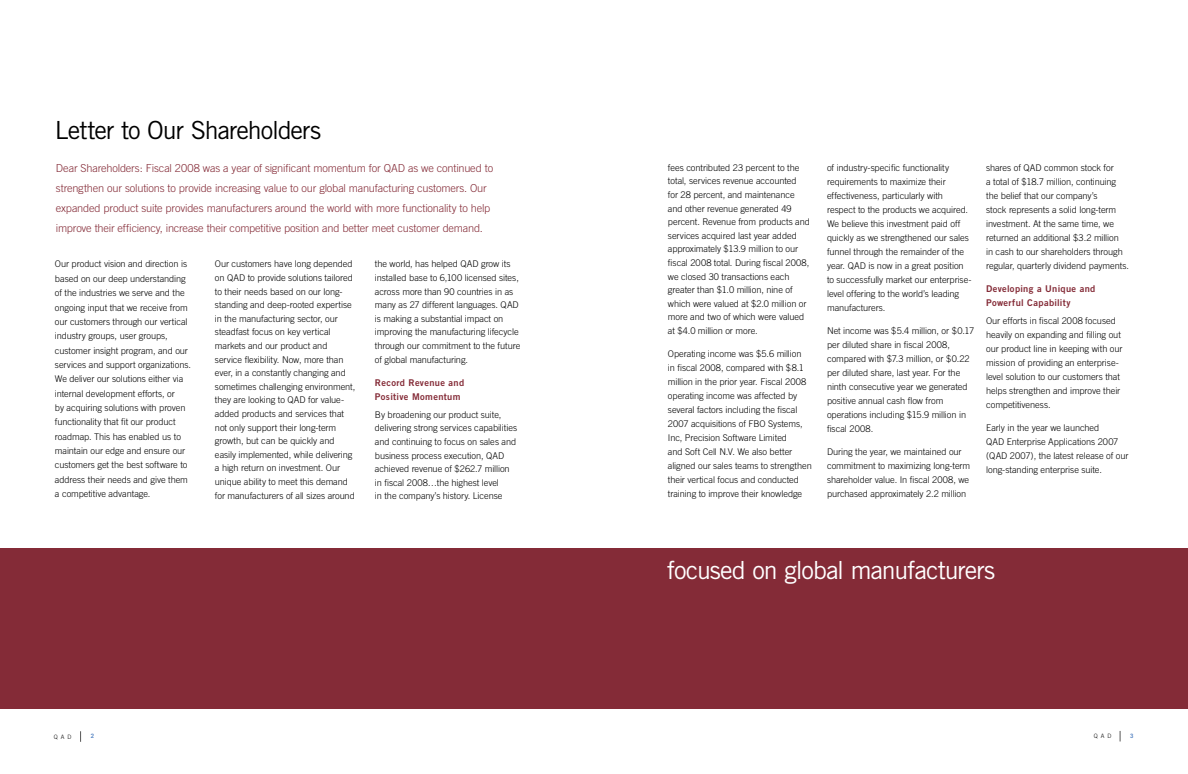
<style>
.page{position:relative;width:1188px;height:774px;background:#fff}
.page>*{position:absolute;margin:0;border:0;box-sizing:border-box;transform-origin:0 0}
.t1{font:25px "Trade Gothic";letter-spacing:-.04em;color:#fff}
.t2{font:25px "Trade Gothic";letter-spacing:-.04em;color:#000}
.t3{font:300 11px/20px "Trade Gothic";letter-spacing:-.015em;color:#842b37}
.t4{font:9.3px/14px "Trade Gothic Bold Two";letter-spacing:.035em;color:#842b37}
.t5{font:300 9.2px/14px "Trade Gothic";letter-spacing:-.01em;color:#000}
.t6{font:300 6px "Trade Gothic";letter-spacing:.5em;color:#000}
.t7{font:700 6px "Trade Gothic";color:#5a87c5}
</style>
<div class="page">
<div style="left:0;top:548px;width:594px;height:161px;background:#842b37"></div>
<div style="left:594px;top:548px;width:594px;height:161px;background:#842b37"></div>
<h1 class="t2" style="left:55px;top:115px;width:268px">Letter to Our Shareholders</h1>
<p class="t3" style="left:56px;top:158px;width:439px">Dear Shareholders: Fiscal 2008 was a year of significant momentum for QAD as we continued to strengthen our solutions to provide increasing value to our global manufacturing customers. Our expanded product suite provides manufacturers around the world with more functionality to help improve their efficiency, increase their competitive position and better meet customer demand.</p>
<p class="t5" style="left:55px;top:257px;width:138px;line-height:14.3px">Our product vision and direction is based on our deep understanding of the industries we serve and the ongoing input that we receive from our customers through our vertical industry groups, user groups, customer insight program, and our services and support organizations.<br>We deliver our solutions either via internal development efforts, or<br>by acquiring solutions with proven functionality that fit our product roadmap. This has enabled us to maintain our edge and ensure our customers get the best software to address their needs and give them a competitive advantage.</p>
<p class="t5" style="left:215px;top:257px;width:142px;line-height:13.6px">Our customers have long depended on QAD to provide solutions tailored to their needs based on our long&shy;standing and deep-rooted expertise in the manufacturing sector, our steadfast focus on key vertical markets and our product and service flexibility. Now, more than ever, in a constantly changing and sometimes challenging environment, they are looking to QAD for value&shy;added products and services that not only support their long-term growth, but can be quickly and easily implemented, while delivering a high return on investment. Our unique ability to meet this demand for manufacturers of all sizes around</p>
<p class="t5" style="left:375px;top:257px;width:147px;line-height:13.6px">the world, has helped QAD grow its installed base to 6,100 licensed sites, across more than 90 countries in as many as 27 different languages. QAD is making a substantial impact on improving the manufacturing lifecycle through our commitment to the future of global manufacturing.</p>
<p class="t4" style="left:375px;top:375px;width:91px">Record Revenue and<br>Positive Momentum</p>
<p class="t5" style="left:375px;top:408px;width:144px;line-height:13.6px">By broadening our product suite, delivering strong services capabilities and continuing to focus on sales and business process execution, QAD achieved revenue of $262.7 million in fiscal 2008…the highest level<br>in the company’s history. License</p>
<p class="t5" style="left:668px;top:161px;width:143px;line-height:13.6px">fees contributed 23 percent to the total, services revenue accounted<br>for 28 percent, and maintenance and other revenue generated 49 percent. Revenue from products and services acquired last year added approximately $13.9 million to our fiscal 2008 total. During fiscal 2008, we closed 30 transactions each greater than $1.0 million, nine of which were valued at $2.0 million or more and two of which were valued at $4.0 million or more.</p>
<p class="t5" style="left:668px;top:347px;width:145px">Operating income was $5.6 million<br>in fiscal 2008, compared with $8.1 million in the prior year. Fiscal 2008 operating income was affected by several factors including the fiscal 2007 acquisitions of FBO Systems, Inc, Precision Software Limited<br>and Soft Cell N.V. We also better aligned our sales teams to strengthen their vertical focus and conducted training to improve their knowledge</p>
<p class="t5" style="left:827px;top:160px;width:146px">of industry-specific functionality requirements to maximize their effectiveness, particularly with respect to the products we acquired.<br>We believe this investment paid off quickly as we strengthened our sales funnel through the remainder of the year. QAD is now in a great position to successfully market our enterprise&shy;level offering to the world’s leading manufacturers.</p>
<p class="t5" style="left:827px;top:323px;width:149px">Net income was $5.4 million, or $0.17 per diluted share in fiscal 2008, compared with $7.3 million, or $0.22 per diluted share, last year. For the ninth consecutive year we generated positive annual cash flow from operations including $15.9 million in fiscal 2008.</p>
<p class="t5" style="left:827px;top:444px;width:145px">During the year, we maintained our commitment to maximizing long-term shareholder value. In fiscal 2008, we purchased approximately 2.2 million</p>
<p class="t5" style="left:986px;top:160px;width:144px">shares of QAD common stock for<br>a total of $18.7 million, continuing the belief that our company’s<br>stock represents a solid long-term investment. At the same time, we returned an additional $3.2 million<br>in cash to our shareholders through regular, quarterly dividend payments.</p>
<p class="t4" style="left:986px;top:281px;width:111px">Developing a U nique and<br>Powerful Capability</p>
<p class="t5" style="left:986px;top:314px;width:138px">Our efforts in fiscal 2008 focused heavily on expanding and filling out our product line in keeping with our mission of providing an enterprise&shy;level solution to our customers that helps strengthen and improve their competitiveness.</p>
<p class="t5" style="left:986px;top:421px;width:144px">Early in the year we launched<br>QAD Enterprise Applications 2007 (QAD 2007), the latest release of our long-standing enterprise suite.</p>
<h1 class="t1" style="left:667px;top:555px;width:330px">focused on global manufacturers</h1>
<p class="t6" style="left:54px;top:733px;width:19px">QAD</p>
<p class="t6" style="left:1094px;top:732px;width:19px">QAD</p>
<p class="t7" style="left:1130px;top:732px;width:5px">3</p>
<p class="t7" style="left:91px;top:732px;width:5px">2</p>
</div>
